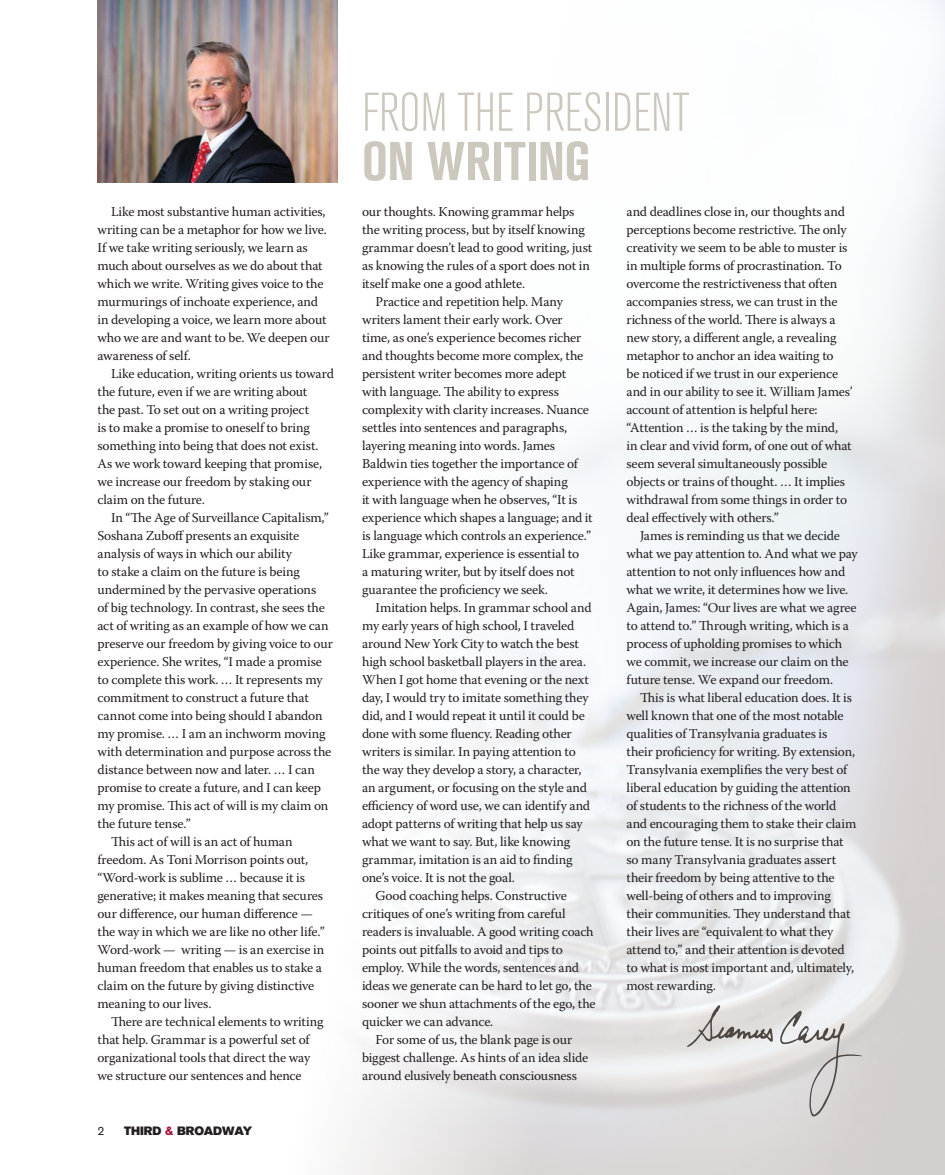
<style>
.page{position:relative;width:945px;height:1175px;background:#fff}
.page>*{position:absolute;margin:0;border:0;box-sizing:border-box;transform-origin:0 0}
.t1{font:300 condensed 54px "Akzidenz Grotesk BQ";color:#ccc8be}
.t2{font:700 condensed 54px "Akzidenz Grotesk BQ";letter-spacing:.005em;color:#ccc8be}
.t3{font:13.5px/18px "Warnock Pro";letter-spacing:-.01em;color:#231f20}
.t4{font:12px "Akzidenz Grotesk BQ Super";color:#231f20}
.t5{font:12px "Akzidenz Grotesk BQ";color:#231f20}
.s1{font-family:"Akzidenz Grotesk BQ";font-weight:700;color:#a30b33}
</style>
<div class="page">
<img style="left:97px;top:0;width:848px;height:1174px">
<svg style="left:780px;top:1010px;width:83px;height:107px"></svg>
<svg style="left:687px;top:1005px;width:86px;height:42px"></svg>
<img style="left:98px;top:0;width:240px;height:182px">
<p class="t3" style="left:98px;top:202px;width:234px;text-indent:14px">Like most substantive human activities, writing can be a metaphor for how we live.<br>If we take writing seriously, we learn as much about ourselves as we do about that which we write. Writing gives voice to the murmurings of inchoate experience, and in developing a voice, we learn more about who we are and want to be. We deepen our awareness of self.</p>
<p class="t3" style="left:98px;top:364px;width:238px;text-indent:14px">Like education, writing orients us toward the future, even if we are writing about<br>the past. To set out on a writing project<br>is to make a promise to oneself to bring something into being that does not exist.<br>As we work toward keeping that promise, we increase our freedom by staking our claim on the future.</p>
<p class="t3" style="left:111px;top:508px;width:219px">In “The Age of Surveillance Capitalism,”</p>
<p class="t3" style="left:98px;top:526px;width:203px">Soshana Zuboff presents an exquisite</p>
<p class="t3" style="left:98px;top:544px;width:196px">analysis of ways in which our ability</p>
<p class="t3" style="left:98px;top:562px;width:204px">to stake a claim on the future is being</p>
<p class="t3" style="left:98px;top:580px;width:220px">undermined by the pervasive operations</p>
<p class="t3" style="left:98px;top:598px;width:229px">of big technology. In contrast, she sees the</p>
<p class="t3" style="left:98px;top:616px;width:233px">act of writing as an example of how we can</p>
<p class="t3" style="left:98px;top:634px;width:237px">preserve our freedom by giving voice to our</p>
<p class="t3" style="left:98px;top:652px;width:226px">experience. She writes, “I made a promise</p>
<p class="t3" style="left:98px;top:670px;width:227px">to complete this work. … It represents my</p>
<p class="t3" style="left:98px;top:688px;width:213px">commitment to construct a future that</p>
<p class="t3" style="left:98px;top:706px;width:227px">cannot come into being should I abandon</p>
<p class="t3" style="left:98px;top:724px;width:230px">my promise. … I am an inchworm moving</p>
<p class="t3" style="left:98px;top:742px;width:235px">with determination and purpose across the</p>
<p class="t3" style="left:98px;top:760px;width:219px">distance between now and later. … I can</p>
<p class="t3" style="left:98px;top:778px;width:225px">promise to create a future, and I can keep</p>
<p class="t3" style="left:98px;top:796px;width:232px">my promise. This act of will is my claim on</p>
<p class="t3" style="left:98px;top:814px;width:95px">the future tense.”</p>
<p class="t3" style="left:111px;top:832px;width:183px">This act of will is an act of human</p>
<p class="t3" style="left:98px;top:850px;width:212px">freedom. As Toni Morrison points out,</p>
<p class="t3" style="left:98px;top:868px;width:209px">“Word-work is sublime … because it is</p>
<p class="t3" style="left:98px;top:886px;width:227px">generative; it makes meaning that secures</p>
<p class="t3" style="left:98px;top:904px;width:217px">our difference, our human difference —</p>
<p class="t3" style="left:98px;top:922px;width:229px">the way in which we are like no other life.”</p>
<p class="t3" style="left:98px;top:940px;width:228px">Word-work — writing — is an exercise in</p>
<p class="t3" style="left:98px;top:958px;width:226px">human freedom that enables us to stake a</p>
<p class="t3" style="left:98px;top:976px;width:218px">claim on the future by giving distinctive</p>
<p class="t3" style="left:98px;top:994px;width:115px">meaning to our lives.</p>
<p class="t3" style="left:111px;top:1012px;width:214px">There are technical elements to writing</p>
<p class="t3" style="left:98px;top:1030px;width:214px">that help. Grammar is a powerful set of</p>
<p class="t3" style="left:98px;top:1048px;width:214px">organizational tools that direct the way</p>
<p class="t3" style="left:98px;top:1066px;width:206px">we structure our sentences and hence</p>
<p class="t5" style="left:98px;top:1123px;width:8px">2</p>
<p class="t4" style="left:124px;top:1123px;width:130px">THIRD <span class="s1">&amp;</span> BROADWAY</p>
<h1 class="t1" style="left:362px;top:83px;width:329px">FROM THE PRESIDENT</h1>
<h1 class="t2" style="left:362px;top:130px;width:230px">ON WRITING</h1>
<p class="t3" style="left:362px;top:202px;width:214px">our thoughts. Knowing grammar helps</p>
<p class="t3" style="left:362px;top:220px;width:225px">the writing process, but by itself knowing</p>
<p class="t3" style="left:362px;top:238px;width:232px">grammar doesn’t lead to good writing, just</p>
<p class="t3" style="left:362px;top:256px;width:229px">as knowing the rules of a sport does not in</p>
<p class="t3" style="left:362px;top:274px;width:165px">itself make one a good athlete.</p>
<p class="t3" style="left:376px;top:292px;width:189px">Practice and repetition help. Many</p>
<p class="t3" style="left:362px;top:310px;width:202px">writers lament their early work. Over</p>
<p class="t3" style="left:362px;top:328px;width:221px">time, as one’s experience becomes richer</p>
<p class="t3" style="left:362px;top:346px;width:223px">and thoughts become more complex, the</p>
<p class="t3" style="left:362px;top:364px;width:206px">persistent writer becomes more adept</p>
<p class="t3" style="left:362px;top:382px;width:198px">with language. The ability to express</p>
<p class="t3" style="left:362px;top:400px;width:229px">complexity with clarity increases. Nuance</p>
<p class="t3" style="left:362px;top:418px;width:207px">settles into sentences and paragraphs,</p>
<p class="t3" style="left:362px;top:436px;width:195px">layering meaning into words. James</p>
<p class="t3" style="left:362px;top:454px;width:217px">Baldwin ties together the importance of</p>
<p class="t3" style="left:362px;top:472px;width:207px">experience with the agency of shaping</p>
<p class="t3" style="left:362px;top:490px;width:217px">it with language when he observes, “It is</p>
<p class="t3" style="left:362px;top:508px;width:232px">experience which shapes a language; and it</p>
<p class="t3" style="left:362px;top:526px;width:231px">is language which controls an experience.”</p>
<p class="t3" style="left:362px;top:544px;width:219px">Like grammar, experience is essential to</p>
<p class="t3" style="left:362px;top:562px;width:214px">a maturing writer, but by itself does not</p>
<p class="t3" style="left:362px;top:580px;width:187px">guarantee the proficiency we seek.</p>
<p class="t3" style="left:376px;top:598px;width:218px">Imitation helps. In grammar school and</p>
<p class="t3" style="left:362px;top:616px;width:214px">my early years of high school, I traveled</p>
<p class="t3" style="left:362px;top:634px;width:218px">around New York City to watch the best</p>
<p class="t3" style="left:362px;top:652px;width:226px">high school basketball players in the area.</p>
<p class="t3" style="left:362px;top:670px;width:229px">When I got home that evening or the next</p>
<p class="t3" style="left:362px;top:688px;width:228px">day, I would try to imitate something they</p>
<p class="t3" style="left:362px;top:706px;width:224px">did, and I would repeat it until it could be</p>
<p class="t3" style="left:362px;top:724px;width:211px">done with some fluency. Reading other</p>
<p class="t3" style="left:362px;top:742px;width:215px">writers is similar. In paying attention to</p>
<p class="t3" style="left:362px;top:760px;width:221px">the way they develop a story, a character,</p>
<p class="t3" style="left:362px;top:778px;width:227px">an argument, or focusing on the style and</p>
<p class="t3" style="left:362px;top:796px;width:230px">efficiency of word use, we can identify and</p>
<p class="t3" style="left:362px;top:814px;width:222px">adopt patterns of writing that help us say</p>
<p class="t3" style="left:362px;top:832px;width:210px">what we want to say. But, like knowing</p>
<p class="t3" style="left:362px;top:850px;width:212px">grammar, imitation is an aid to finding</p>
<p class="t3" style="left:362px;top:868px;width:154px">one’s voice. It is not the goal.</p>
<p class="t3" style="left:376px;top:886px;width:193px">Good coaching helps. Constructive</p>
<p class="t3" style="left:362px;top:904px;width:205px">critiques of one’s writing from careful</p>
<p class="t3" style="left:362px;top:922px;width:233px">readers is invaluable. A good writing coach</p>
<p class="t3" style="left:362px;top:940px;width:203px">points out pitfalls to avoid and tips to</p>
<p class="t3" style="left:362px;top:958px;width:219px">employ. While the words, sentences and</p>
<p class="t3" style="left:362px;top:976px;width:231px">ideas we generate can be hard to let go, the</p>
<p class="t3" style="left:362px;top:994px;width:235px">sooner we shun attachments of the ego, the</p>
<p class="t3" style="left:362px;top:1012px;width:133px">quicker we can advance.</p>
<p class="t3" style="left:376px;top:1030px;width:198px">For some of us, the blank page is our</p>
<p class="t3" style="left:362px;top:1048px;width:228px">biggest challenge. As hints of an idea slide</p>
<p class="t3" style="left:362px;top:1066px;width:216px">around elusively beneath consciousness</p>
<p class="t3" style="left:627px;top:202px;width:228px">and deadlines close in, our thoughts and perceptions become restrictive. The only creativity we seem to be able to muster is in multiple forms of procrastination. To overcome the restrictiveness that often accompanies stress, we can trust in the richness of the world. There is always a new story, a different angle, a revealing metaphor to anchor an idea waiting to<br>be noticed if we trust in our experience and in our ability to see it. William James’ account of attention is helpful here: “Attention … is the taking by the mind, in clear and vivid form, of one out of what seem several simultaneously possible objects or trains of thought. … It implies withdrawal from some things in order to deal effectively with others.”</p>
<p class="t3" style="left:627px;top:526px;width:233px;text-indent:14px">James is reminding us that we decide what we pay attention to. And what we pay attention to not only influences how and what we write, it determines how we live.<br>Again, James: “Our lives are what we agree to attend to.” Through writing, which is a process of upholding promises to which we commit, we increase our claim on the future tense. We expand our freedom.</p>
<p class="t3" style="left:627px;top:688px;width:231px;text-indent:14px">This is what liberal education does. It is well known that one of the most notable qualities of Transylvania graduates is their proficiency for writing. By extension, Transylvania exemplifies the very best of liberal education by guiding the attention of students to the richness of the world and encouraging them to stake their claim on the future tense. It is no surprise that so many Transylvania graduates assert their freedom by being attentive to the well-being of others and to improving their communities. They understand that their lives are “equivalent to what they attend to,” and their attention is devoted to what is most important and, ultimately, most rewarding.</p>
</div>
